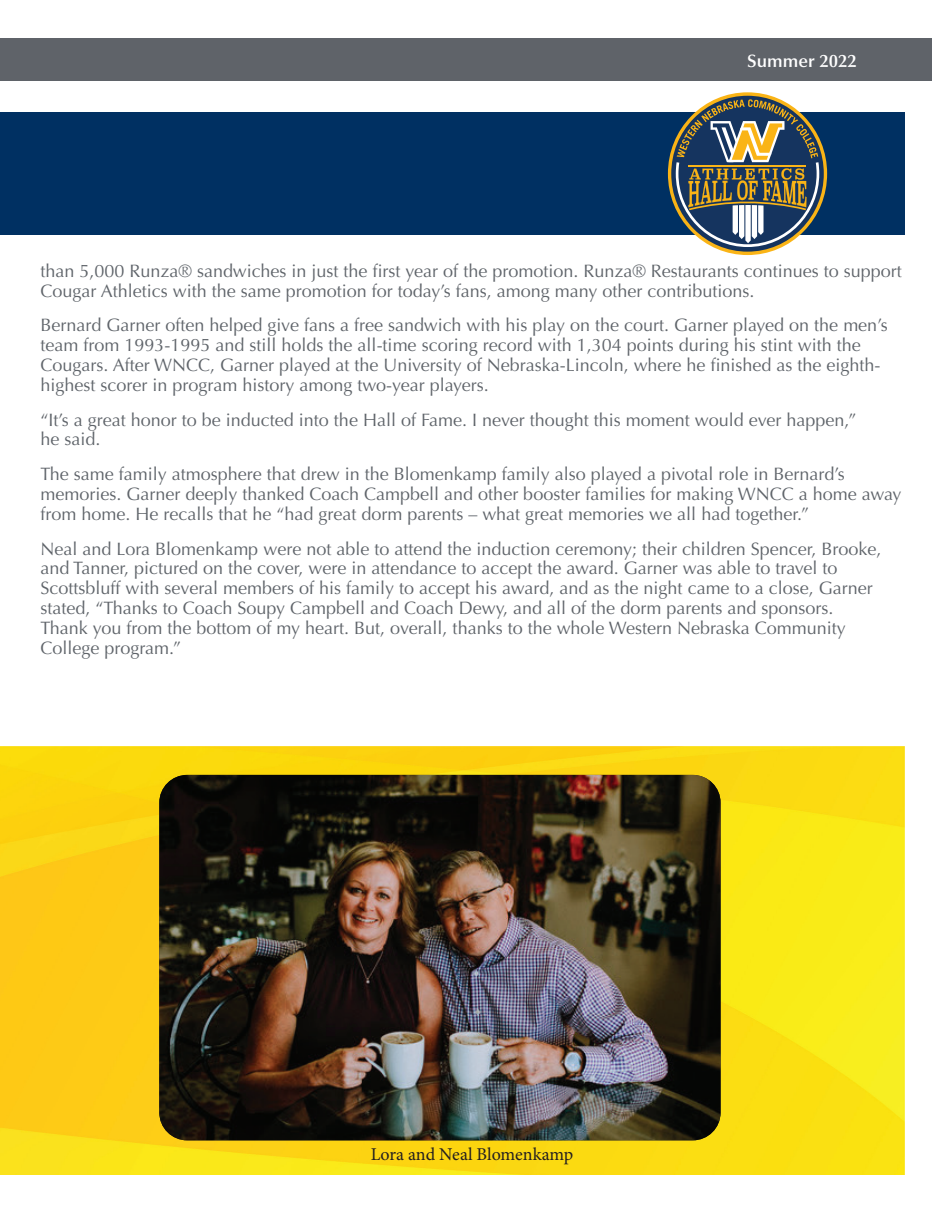
<style>
.page{position:relative;width:945px;height:1215px;background:#fff}
.page>*{position:absolute;margin:0;border:0;box-sizing:border-box;transform-origin:0 0}
.t1{font:18px/19.8px "Optima";color:#5f646a}
.t2{font:18px "Minion Pro";letter-spacing:-.005em;color:#231f20}
.t3{font:600 18px "Optima LT Std";color:#fff}
</style>
<div class="page">
<img style="left:0;top:746px;width:904px;height:428px">
<div style="left:0;top:39px;width:932px;height:42px;background:#5f6369"></div>
<div style="left:0;top:113px;width:904px;height:122px;background:#003062"></div>
<svg style="left:668px;top:92px;width:159px;height:163px"></svg>
<img style="left:159px;top:775px;width:562px;height:365px">
<p class="t3" style="left:747px;top:50px;width:111px">Summer 2022</p>
<p class="t1" style="left:40px;top:261px;width:863px">than 5,000 Runza® sandwiches in just the first year of the promotion. Runza® Restaurants continues to support<br>Cougar Athletics with the same promotion for today’s fans, among many other contributions.</p>
<p class="t1" style="left:40px;top:316px;width:849px">Bernard Garner often helped give fans a free sandwich with his play on the court. Garner played on the men’s team from 1993-1995 and still holds the all-time scoring record with 1,304 points during his stint with the Cougars. After WNCC, Garner played at the University of Nebraska-Lincoln, where he finished as the eighth&shy;highest scorer in program history among two-year players.</p>
<p class="t1" style="left:40px;top:410px;width:818px">“It’s a great honor to be inducted into the Hall of Fame. I never thought this moment would ever happen,” he said.</p>
<p class="t1" style="left:40px;top:464px;width:863px">The same family atmosphere that drew in the Blomenkamp family also played a pivotal role in Bernard’s memories. Garner deeply thanked Coach Campbell and other booster families for making WNCC a home away from home. He recalls that he “had great dorm parents – what great memories we all had together.”</p>
<p class="t1" style="left:40px;top:539px;width:843px">Neal and Lora Blomenkamp were not able to attend the induction ceremony; their children Spencer, Brooke, and Tanner, pictured on the cover, were in attendance to accept the award. Garner was able to travel to Scottsbluff with several members of his family to accept his award, and as the night came to a close, Garner stated, “Thanks to Coach Soupy Campbell and Coach Dewy, and all of the dorm parents and sponsors.<br>Thank you from the bottom of my heart. But, overall, thanks to the whole Western Nebraska Community College program.”</p>
<p class="t2" style="left:371px;top:1143px;width:204px">Lora and Neal Blomenkamp</p>
</div>
